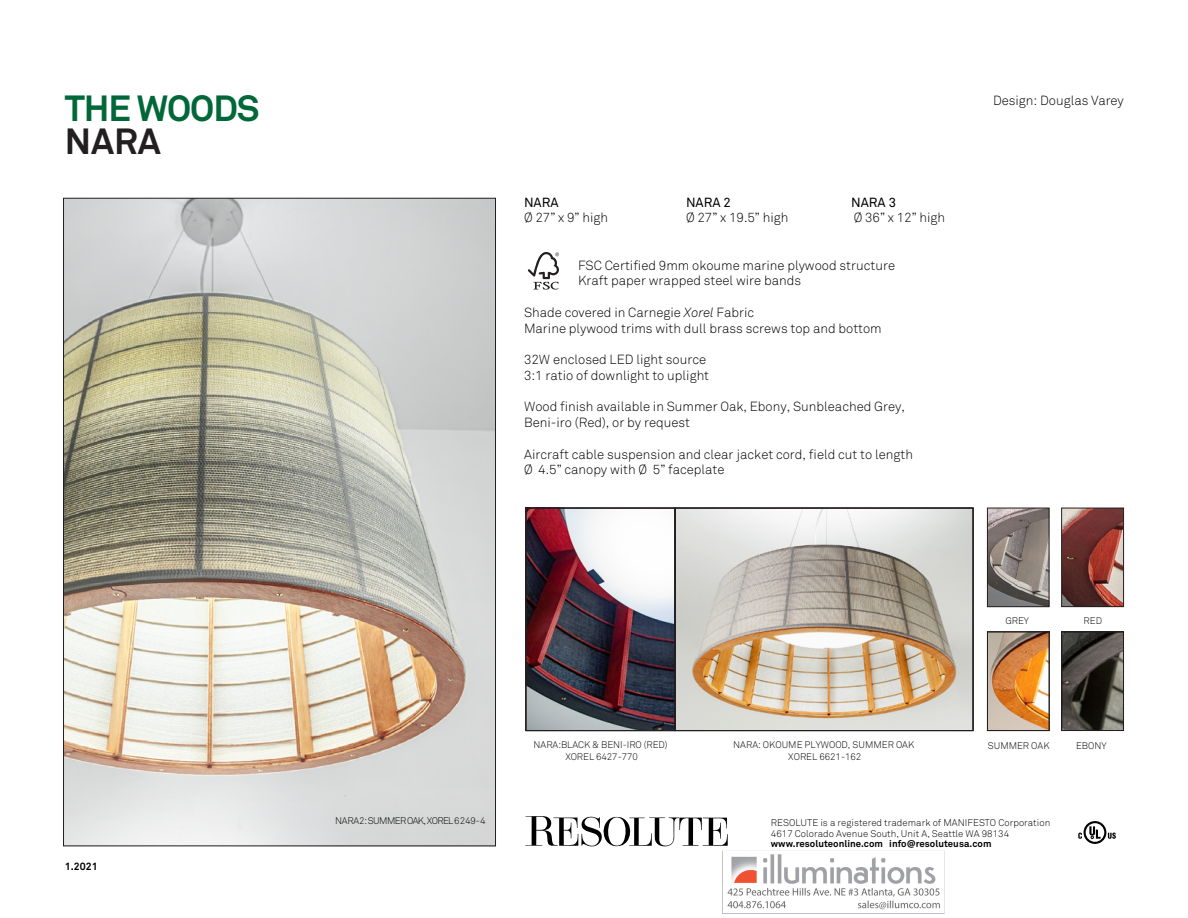
<style>
.page{position:relative;width:1188px;height:918px;background:#fff}
.page>*{position:absolute;margin:0;border:0;box-sizing:border-box;transform-origin:0 0}
.t1{font:700 36px "Akkurat";letter-spacing:-.03em;color:#006838}
.t2{font:700 36px "Akkurat";color:#231f20}
.t3{font:300 13.2px/15.8px "Akkurat";color:#000}
.t4{font:13.2px "Akkurat";color:#000}
.t5{font:700 10.5px "Akkurat";color:#000}
.t6{font:300 9.6px/10.6px "Akkurat";letter-spacing:.005em;color:#000}
.t7{font:700 9.6px "Akkurat";letter-spacing:.005em;color:#000}
.t8{font:300 9.45px/11.4px "Akkurat";color:#000;text-align:center}
.t9{font:300 9.45px "Akkurat";letter-spacing:-.065em;color:#000}
.s1{font-style:italic}
</style>
<div class="page">
<img style="left:989px;top:634px;width:58px;height:95px">
<img style="left:949px;top:510px;width:22px;height:219px">
<img style="left:65px;top:200px;width:174px;height:644px">
<svg style="left:1078px;top:821px;width:38px;height:23px"></svg>
<div style="left:987px;top:632px;width:62px;height:99px;border:1px solid #231f20"></div>
<img style="left:1064px;top:510px;width:58px;height:95px">
<div style="left:1062px;top:508px;width:62px;height:99px;border:1px solid #231f20"></div>
<img style="left:1064px;top:634px;width:58px;height:95px">
<div style="left:1062px;top:632px;width:62px;height:99px;border:1px solid #231f20"></div>
<img style="left:989px;top:508px;width:61px;height:99px">
<div style="left:987px;top:508px;width:62px;height:99px;border:1px solid #231f20"></div>
<img style="left:239px;top:197px;width:710px;height:717px">
<h1 class="t1" style="left:65px;top:86px;width:196px">THE WOODS</h1>
<h1 class="t2" style="left:65px;top:119px;width:98px">NARA</h1>
<p class="t5" style="left:65px;top:860px;width:35px">1.2021</p>
<p class="t4" style="left:524px;top:194px;width:36px">NARA</p>
<p class="t4" style="left:686px;top:194px;width:46px">NARA 2</p>
<p class="t4" style="left:851px;top:194px;width:46px">NARA 3</p>
<p class="t3" style="left:524px;top:210px;width:86px">Ø 27” x 9” high</p>
<p class="t3" style="left:686px;top:210px;width:104px">Ø 27” x 19.5” high</p>
<p class="t3" style="left:854px;top:210px;width:93px">Ø 36” x 12” high</p>
<p class="t3" style="left:578px;top:258px;width:319px">FSC Certified 9mm okoume marine plywood structure<br>Kraft paper wrapped steel wire bands</p>
<p class="t3" style="left:524px;top:305px;width:359px">Shade covered in Carnegie <span class="s1">Xorel</span> Fabric<br>Marine plywood trims with dull brass screws top and bottom</p>
<p class="t3" style="left:524px;top:352px;width:187px">32W enclosed LED light source<br>3:1 ratio of downlight to uplight</p>
<p class="t3" style="left:524px;top:399px;width:383px">Wood finish available in Summer Oak, Ebony, Sunbleached Grey,<br>Beni-iro (Red), or by request</p>
<p class="t3" style="left:524px;top:447px;width:390px">Aircraft cable suspension and clear jacket cord, field cut to length<br>Ø 4.5” canopy with Ø 5” faceplate</p>
<p class="t3" style="left:993px;top:93px;width:132px">Design: Douglas Varey</p>
<p class="t9" style="left:335px;top:815px;width:152px">NARA2: SUMMER OAK, XOREL 6249-4</p>
<p class="t8" style="left:1005px;top:615px;width:25px">GREY</p>
<p class="t8" style="left:1084px;top:616px;width:20px">RED</p>
<p class="t8" style="left:534px;top:739px;width:135px">NARA:BLACK &amp; BENI-IRO (RED)<br>XOREL 6427-770</p>
<p class="t8" style="left:733px;top:740px;width:183px">NARA: OKOUME PLYWOOD, SUMMER OAK<br>XOREL 6621-162</p>
<p class="t8" style="left:988px;top:740px;width:63px">SUMMER OAK</p>
<p class="t8" style="left:1076px;top:740px;width:32px">EBONY</p>
<p class="t6" style="left:771px;top:818px;width:281px">RESOLUTE is a registered trademark of MANIFESTO Corporation<br>4617 Colorado Avenue South, Unit A, Seattle WA 98134</p>
<p class="t7" style="left:771px;top:838px;width:222px">www.resoluteonline.com info@resoluteusa.com</p>
</div>
